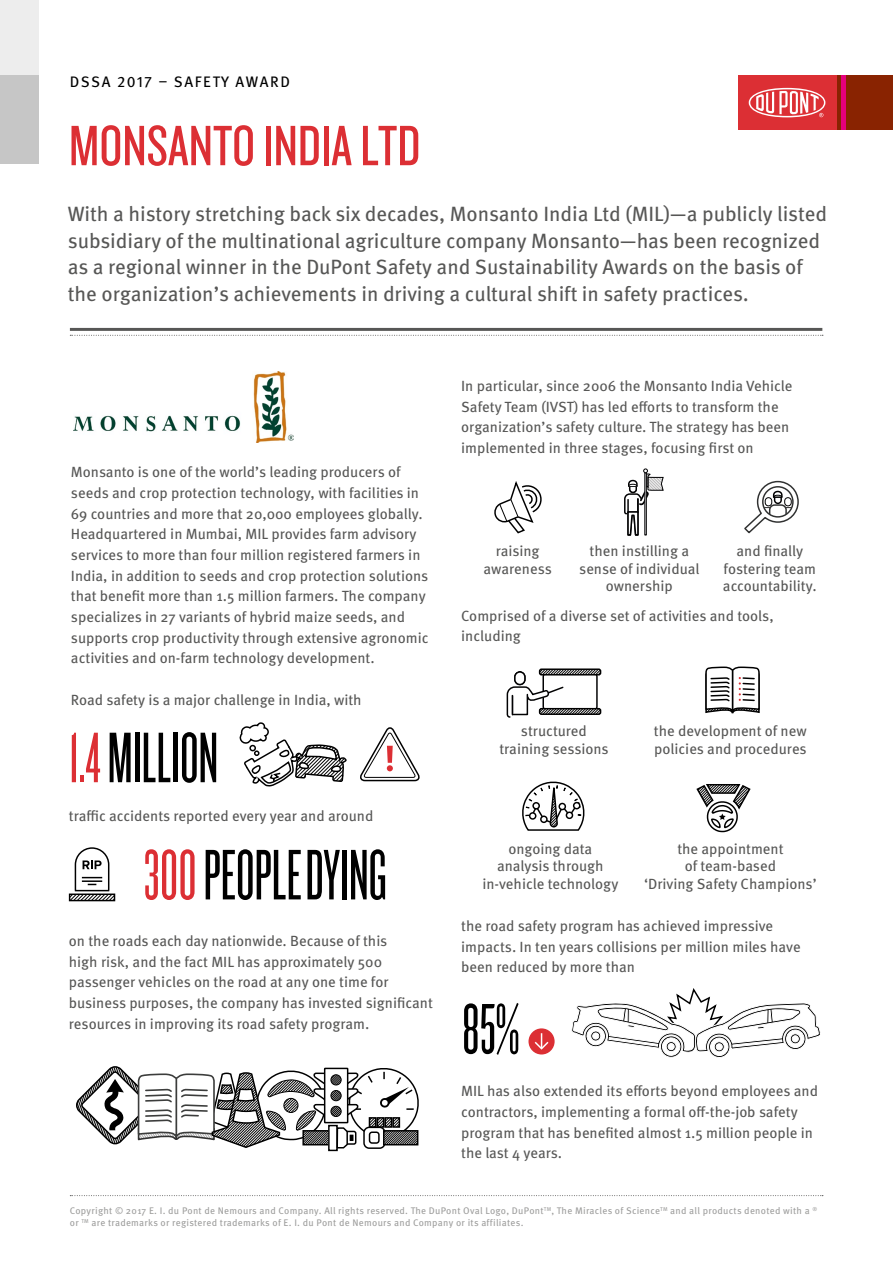
<style>
.page{position:relative;width:893px;height:1263px;background:#fff}
.page>*{position:absolute;margin:0;border:0;box-sizing:border-box;transform-origin:0 0}
.t1{font:74.4px "Knockout HTF26 Junior Flyweight";color:#000}
.t2{font:59.1px "Knockout HTF28 Junior Featherwt";color:#dc2f34}
.t3{font:20.7px/26.5px "Meta Pro";color:#575756}
.t4{font:15.15px "Meta Pro";letter-spacing:.1em;color:#000}
.t5{font:14.7px/20.7px "Meta Pro";color:#575756}
.t6{font:9.6px/11.9px "Meta Pro";letter-spacing:.03em;color:#9d9d9c}
.s1{color:#dc2f34}
</style>
<div class="page">
<hr style="left:70px;top:328px;width:752px;height:3px;background:#575756">
<svg style="left:70px;top:335px;width:753px;height:1px"></svg>
<svg style="left:70px;top:1195px;width:753px;height:1px"></svg>
<div style="left:836px;top:75px;width:57px;height:55px;background:#892301"></div>
<div style="left:738px;top:75px;width:98px;height:55px;background:#dc2f34"></div>
<div style="left:841px;top:75px;width:5px;height:55px;background:#e6007d"></div>
<svg style="left:749px;top:88px;width:76px;height:29px"></svg>
<div style="left:0;top:0;width:39px;height:75px;background:#ededed"></div>
<div style="left:0;top:75px;width:39px;height:89px;background:#c6c6c6"></div>
<img style="left:74px;top:371px;width:219px;height:71px">
<svg style="left:494px;top:481px;width:48px;height:53px"></svg>
<svg style="left:571px;top:988px;width:250px;height:70px"></svg>
<svg style="left:528px;top:1028px;width:27px;height:26px"></svg>
<svg style="left:533px;top:1033px;width:17px;height:18px"></svg>
<svg style="left:360px;top:727px;width:60px;height:55px"></svg>
<svg style="left:240px;top:722px;width:107px;height:65px"></svg>
<div style="left:69px;top:893px;width:46px;height:8px;border:1px solid #000"></div>
<svg style="left:70px;top:847px;width:45px;height:53px"></svg>
<svg style="left:744px;top:480px;width:55px;height:54px"></svg>
<svg style="left:624px;top:469px;width:40px;height:67px"></svg>
<svg style="left:76px;top:1066px;width:343px;height:86px"></svg>
<svg style="left:705px;top:666px;width:55px;height:48px"></svg>
<svg style="left:696px;top:784px;width:55px;height:49px"></svg>
<svg style="left:522px;top:781px;width:63px;height:50px"></svg>
<div style="left:566px;top:811px;width:7px;height:8px;border:1px solid #000;border-radius:50%"></div>
<svg style="left:506px;top:668px;width:96px;height:50px"></svg>
<p class="t4" style="left:70px;top:72px;width:222px">DSSA 2017 – SAFETY AWARD</p>
<h2 class="t2" style="left:69px;top:116px;width:353px">MONSANTO INDIA LTD</h2>
<p class="t3" style="left:68px;top:201px;width:761px">With a history stretching back six decades, Monsanto India Ltd (MIL)—a publicly listed subsidiary of the multinational agriculture company Monsanto—has been recognized as a regional winner in the DuPont Safety and Sustainability Awards on the basis of the organization’s achievements in driving a cultural shift in safety practices.</p>
<p class="t5" style="left:71px;top:462px;width:359px">Monsanto is one of the world’s leading producers of seeds and crop protection technology, with facilities in 69 countries and more that 20,000 employees globally.<br>Headquartered in Mumbai, MIL provides farm advisory services to more than four million registered farmers in India, in addition to seeds and crop protection solutions that benefit more than 1.5 million farmers. The company specializes in 27 variants of hybrid maize seeds, and supports crop productivity through extensive agronomic activities and on-farm technology development.</p>
<p class="t5" style="left:71px;top:690px;width:292px">Road safety is a major challenge in India, with</p>
<h1 class="t1" style="left:69px;top:722px;width:151px"><span class="s1">1.4</span> MILLION</h1>
<p class="t5" style="left:69px;top:806px;width:306px">traffic accidents reported every year and around</p>
<h1 class="t1" style="left:144px;top:839px;width:245px"><span class="s1">300</span> PEOPLEDYING</h1>
<p class="t5" style="left:69px;top:931px;width:365px">on the roads each day nationwide. Because of this<br>high risk, and the fact MIL has approximately 500 passenger vehicles on the road at any one time for business purposes, the company has invested significant resources in improving its road safety program.</p>
<p class="t5" style="left:461px;top:376px;width:333px">In particular, since 2006 the Monsanto India Vehicle Safety Team (IVST) has led efforts to transform the organization’s safety culture. The strategy has been implemented in three stages, focusing first on</p>
<p class="t5" style="left:484px;top:542px;width:70px;line-height:17.7px;text-align:center">raising awareness</p>
<p class="t5" style="left:579px;top:542px;width:122px;line-height:17.7px;text-align:center">then instilling a sense of individual ownership</p>
<p class="t5" style="left:723px;top:542px;width:95px;line-height:17.7px;text-align:center">and finally fostering team accountability.</p>
<p class="t5" style="left:461px;top:606px;width:314px">Comprised of a diverse set of activities and tools, including</p>
<p class="t5" style="left:499px;top:722px;width:111px;line-height:17.7px;text-align:center">structured training sessions</p>
<p class="t5" style="left:654px;top:722px;width:154px;line-height:17.7px">the development of new policies and procedures</p>
<p class="t5" style="left:482px;top:840px;width:138px;line-height:17.7px;text-align:center">ongoing data analysis through in-vehicle technology</p>
<p class="t5" style="left:644px;top:840px;width:174px;line-height:17.7px;text-align:center">the appointment<br>of team-based<br>‘Driving Safety Champions’</p>
<p class="t5" style="left:461px;top:916px;width:341px">the road safety program has achieved impressive impacts. In ten years collisions per million miles have been reduced by more than</p>
<h1 class="t1" style="left:462px;top:993px;width:59px">85%</h1>
<p class="t5" style="left:461px;top:1081px;width:358px">MIL has also extended its efforts beyond employees and contractors, implementing a formal off-the-job safety program that has benefited almost 1.5 million people in the last 4 years.</p>
<p class="t6" style="left:70px;top:1205px;width:749px">Copyright © 2017 E. I. du Pont de Nemours and Company. All rights reserved. The DuPont Oval Logo, DuPont<sup>TM</sup>, The Miracles of Science<sup>TM</sup> and all products denoted with a <sup>® </sup>or <sup>TM</sup> are trademarks or registered trademarks of E. I. du Pont de Nemours and Company or its affiliates.</p>
</div>
